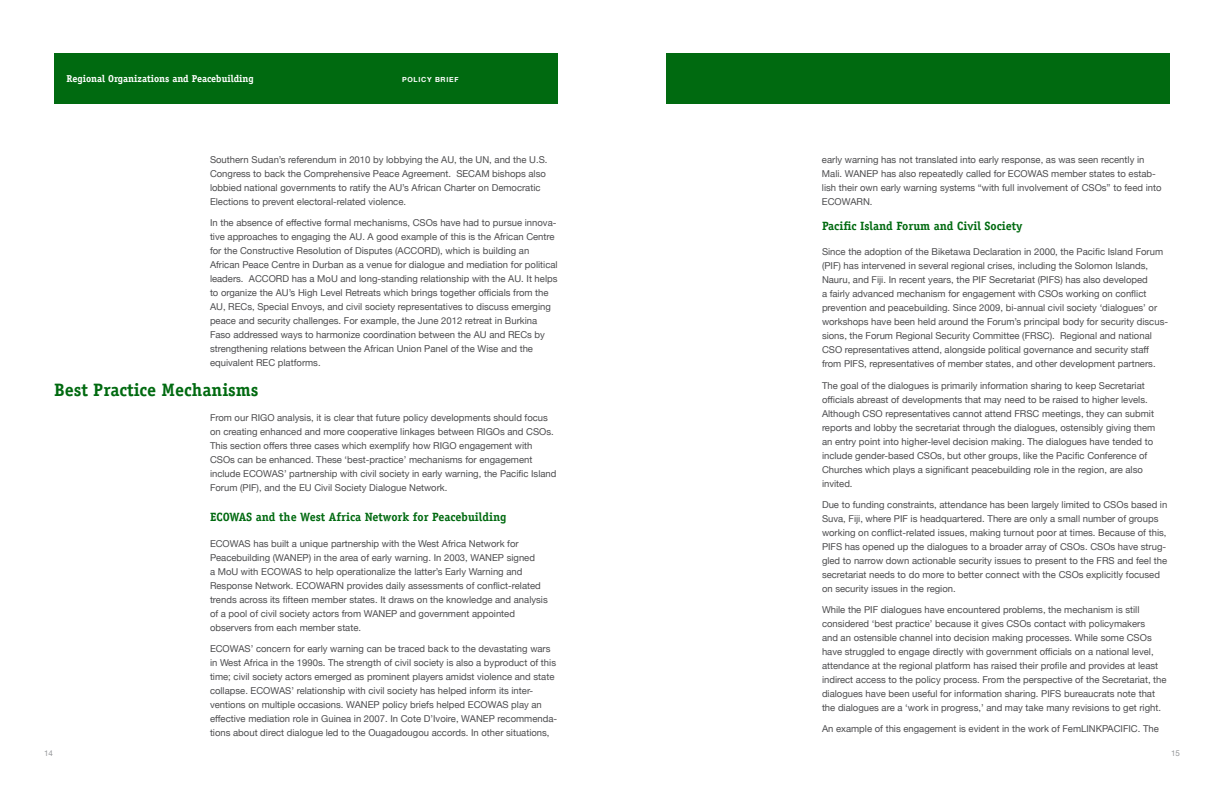
<style>
.page{position:relative;width:1224px;height:792px;background:#fff}
.page>*{position:absolute;margin:0;border:0;box-sizing:border-box;transform-origin:0 0}
.t1{font:700 18px "Officina Serif";color:#006a10}
.t2{font:700 12px "Officina Serif";color:#006a10}
.t3{font:700 10px "Officina Serif";color:#fff}
.t4{font:9.5px/14px "Helvetica Neue";color:#4d4d4f}
.t5{font:8px "Helvetica Neue";color:#939598}
.t6{font:700 7px "Helvetica Neue";letter-spacing:.1em;color:#fff}
</style>
<div class="page">
<div style="left:54px;top:53px;width:504px;height:51px;background:#006a10"></div>
<div style="left:666px;top:53px;width:504px;height:51px;background:#006a10"></div>
<p class="t3" style="left:66px;top:73px;width:189px">Regional Organizations and Peacebuilding</p>
<p class="t6" style="left:402px;top:73px;width:58px">POLICY BRIEF</p>
<p class="t4" style="left:210px;top:152px;width:339px">Southern Sudan’s referendum in 2010 by lobbying the AU, the UN, and the U.S.<br>Congress to back the Comprehensive Peace Agreement. SECAM bishops also lobbied national governments to ratify the AU’s African Charter on Democratic Elections to prevent electoral-related violence.</p>
<p class="t4" style="left:210px;top:215px;width:349px">In the absence of effective formal mechanisms, CSOs have had to pursue innova&shy;tive approaches to engaging the AU. A good example of this is the African Centre for the Constructive Resolution of Disputes (ACCORD), which is building an African Peace Centre in Durban as a venue for dialogue and mediation for political leaders. ACCORD has a MoU and long-standing relationship with the AU. It helps to organize the AU’s High Level Retreats which brings together officials from the AU, RECs, Special Envoys, and civil society representatives to discuss emerging peace and security challenges. For example, the June 2012 retreat in Burkina Faso addressed ways to harmonize coordination between the AU and RECs by strengthening relations between the African Union Panel of the Wise and the equivalent REC platforms.</p>
<h1 class="t1" style="left:54px;top:379px;width:206px">Best Practice Mechanisms</h1>
<p class="t4" style="left:210px;top:410px;width:348px">From our RIGO analysis, it is clear that future policy developments should focus on creating enhanced and more cooperative linkages between RIGOs and CSOs.<br>This section offers three cases which exemplify how RIGO engagement with CSOs can be enhanced. These ‘best-practice’ mechanisms for engagement include ECOWAS’ partnership with civil society in early warning, the Pacific Island Forum (PIF), and the EU Civil Society Dialogue Network.</p>
<p class="t2" style="left:210px;top:510px;width:298px">ECOWAS and the West Africa Network for Peacebuilding</p>
<p class="t4" style="left:210px;top:536px;width:339px">ECOWAS has built a unique partnership with the West Africa Network for Peacebuilding (WANEP) in the area of early warning. In 2003, WANEP signed<br>a MoU with ECOWAS to help operationalize the latter’s Early Warning and Response Network. ECOWARN provides daily assessments of conflict-related trends across its fifteen member states. It draws on the knowledge and analysis of a pool of civil society actors from WANEP and government appointed observers from each member state.</p>
<p class="t4" style="left:210px;top:641px;width:349px">ECOWAS’ concern for early warning can be traced back to the devastating wars in West Africa in the 1990s. The strength of civil society is also a byproduct of this time; civil society actors emerged as prominent players amidst violence and state collapse. ECOWAS’ relationship with civil society has helped inform its inter&shy;ventions on multiple occasions. WANEP policy briefs helped ECOWAS play an effective mediation role in Guinea in 2007. In Cote D’Ivoire, WANEP recommenda&shy;tions about direct dialogue led to the Ouagadougou accords. In other situations,</p>
<p class="t4" style="left:822px;top:152px;width:341px">early warning has not translated into early response, as was seen recently in Mali. WANEP has also repeatedly called for ECOWAS member states to estab&shy;lish their own early warning systems “with full involvement of CSOs” to feed into ECOWARN.</p>
<p class="t2" style="left:822px;top:219px;width:202px">Pacific Island Forum and Civil Society</p>
<p class="t4" style="left:822px;top:244px;width:348px">Since the adoption of the Biketawa Declaration in 2000, the Pacific Island Forum (PIF) has intervened in several regional crises, including the Solomon Islands, Nauru, and Fiji. In recent years, the PIF Secretariat (PIFS) has also developed<br>a fairly advanced mechanism for engagement with CSOs working on conflict prevention and peacebuilding. Since 2009, bi-annual civil society ‘dialogues’ or workshops have been held around the Forum’s principal body for security discus&shy;sions, the Forum Regional Security Committee (FRSC). Regional and national CSO representatives attend, alongside political governance and security staff from PIFS, representatives of member states, and other development partners.</p>
<p class="t4" style="left:822px;top:377px;width:335px">The goal of the dialogues is primarily information sharing to keep Secretariat officials abreast of developments that may need to be raised to higher levels.<br>Although CSO representatives cannot attend FRSC meetings, they can submit reports and lobby the secretariat through the dialogues, ostensibly giving them an entry point into higher-level decision making. The dialogues have tended to include gender-based CSOs, but other groups, like the Pacific Conference of Churches which plays a significant peacebuilding role in the region, are also invited.</p>
<p class="t4" style="left:822px;top:497px;width:347px">Due to funding constraints, attendance has been largely limited to CSOs based in Suva, Fiji, where PIF is headquartered. There are only a small number of groups working on conflict-related issues, making turnout poor at times. Because of this, PIFS has opened up the dialogues to a broader array of CSOs. CSOs have strug&shy;gled to narrow down actionable security issues to present to the FRS and feel the secretariat needs to do more to better connect with the CSOs explicitly focused on security issues in the region.</p>
<p class="t4" style="left:822px;top:602px;width:346px">While the PIF dialogues have encountered problems, the mechanism is still considered ‘best practice’ because it gives CSOs contact with policymakers<br>and an ostensible channel into decision making processes. While some CSOs have struggled to engage directly with government officials on a national level, attendance at the regional platform has raised their profile and provides at least indirect access to the policy process. From the perspective of the Secretariat, the dialogues have been useful for information sharing. PIFS bureaucrats note that the dialogues are a ‘work in progress,’ and may take many revisions to get right.</p>
<p class="t4" style="left:822px;top:721px;width:338px">An example of this engagement is evident in the work of FemLINKPACIFIC. The</p>
<p class="t5" style="left:44px;top:746px;width:10px">14</p>
<p class="t5" style="left:1171px;top:746px;width:10px">15</p>
</div>
